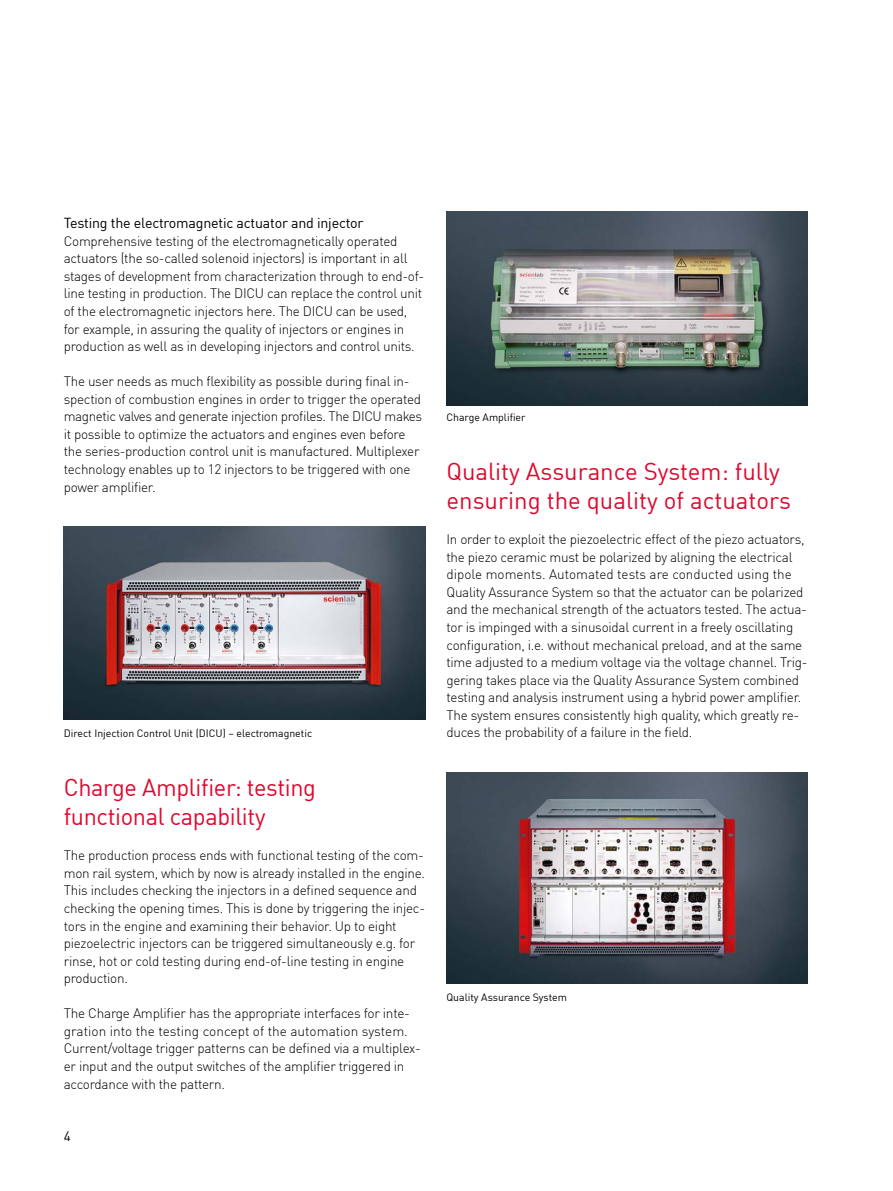
<style>
.page{position:relative;width:893px;height:1191px;background:#fff}
.page>*{position:absolute;margin:0;border:0;box-sizing:border-box;transform-origin:0 0}
.t1{font:24px/29.1px "Scien Lab DIN Offc Pro";letter-spacing:-.005em;color:#e0082e}
.t2{font:14.25px "Scien Lab DIN Offc Pro";letter-spacing:-.015em;color:#000}
.t3{font:300 13.5px/17.5px "Scien Lab DIN Offc Pro";letter-spacing:-.02em;color:#000}
.t4{font:13.5px "Scien Lab DIN Offc Pro";color:#000}
.t5{font:10.5px "Scien Lab DIN Offc Pro";color:#000}
</style>
<div class="page">
<img style="left:446px;top:772px;width:362px;height:211px">
<img style="left:64px;top:526px;width:361px;height:194px">
<img style="left:446px;top:211px;width:362px;height:194px">
<p class="t2" style="left:64px;top:212px;width:301px">Testing the electromagnetic actuator and injector</p>
<p class="t3" style="left:64px;top:231px;width:362px">Comprehensive testing of the electromagnetically operated actuators (the so-called solenoid injectors) is important in all stages of development from characterization through to end-of&shy;line testing in production. The DICU can replace the control unit of the electromagnetic injectors here. The DICU can be used, for example, in assuring the quality of injectors or engines in production as well as in developing injectors and control units.</p>
<p class="t3" style="left:64px;top:371px;width:360px">The user needs as much flexibility as possible during final in&shy;spection of combustion engines in order to trigger the operated magnetic valves and generate injection profiles. The DICU makes it possible to optimize the actuators and engines even before the series-production control unit is manufactured. Multiplexer technology enables up to 12 injectors to be triggered with one power amplifier.</p>
<p class="t5" style="left:64px;top:725px;width:250px">Direct Injection Control Unit (DICU) – electromagnetic</p>
<h1 class="t1" style="left:64px;top:770px;width:254px">Charge Amplifier: testing functional capability</h1>
<p class="t3" style="left:64px;top:845px;width:363px">The production process ends with functional testing of the com&shy;mon rail system, which by now is already installed in the engine.<br>This includes checking the injectors in a defined sequence and checking the opening times. This is done by triggering the injec&shy;tors in the engine and examining their behavior. Up to eight piezoelectric injectors can be triggered simultaneously e.g. for rinse, hot or cold testing during end-of-line testing in engine production.</p>
<p class="t3" style="left:64px;top:1003px;width:359px">The Charge Amplifier has the appropriate interfaces for inte&shy;gration into the testing concept of the automation system.<br>Current/voltage trigger patterns can be defined via a multiplex&shy;er input and the output switches of the amplifier triggered in accordance with the pattern.</p>
<p class="t4" style="left:64px;top:1125px;width:9px">4</p>
<p class="t5" style="left:446px;top:409px;width:81px">Charge Amplifier</p>
<h1 class="t1" style="left:446px;top:454px;width:346px">Quality Assurance System: fully ensuring the quality of actuators</h1>
<p class="t3" style="left:446px;top:529px;width:363px">In order to exploit the piezoelectric effect of the piezo actuators, the piezo ceramic must be polarized by aligning the electrical dipole moments. Automated tests are conducted using the Quality Assurance System so that the actuator can be polarized and the mechanical strength of the actuators tested. The actua&shy;tor is impinged with a sinusoidal current in a freely oscillating configuration, i.e. without mechanical preload, and at the same time adjusted to a medium voltage via the voltage channel. Trig&shy;gering takes place via the Quality Assurance System combined testing and analysis instrument using a hybrid power amplifier.<br>The system ensures consistently high quality, which greatly re&shy;duces the probability of a failure in the field.</p>
<p class="t5" style="left:446px;top:988px;width:122px">Quality Assurance System</p>
</div>
